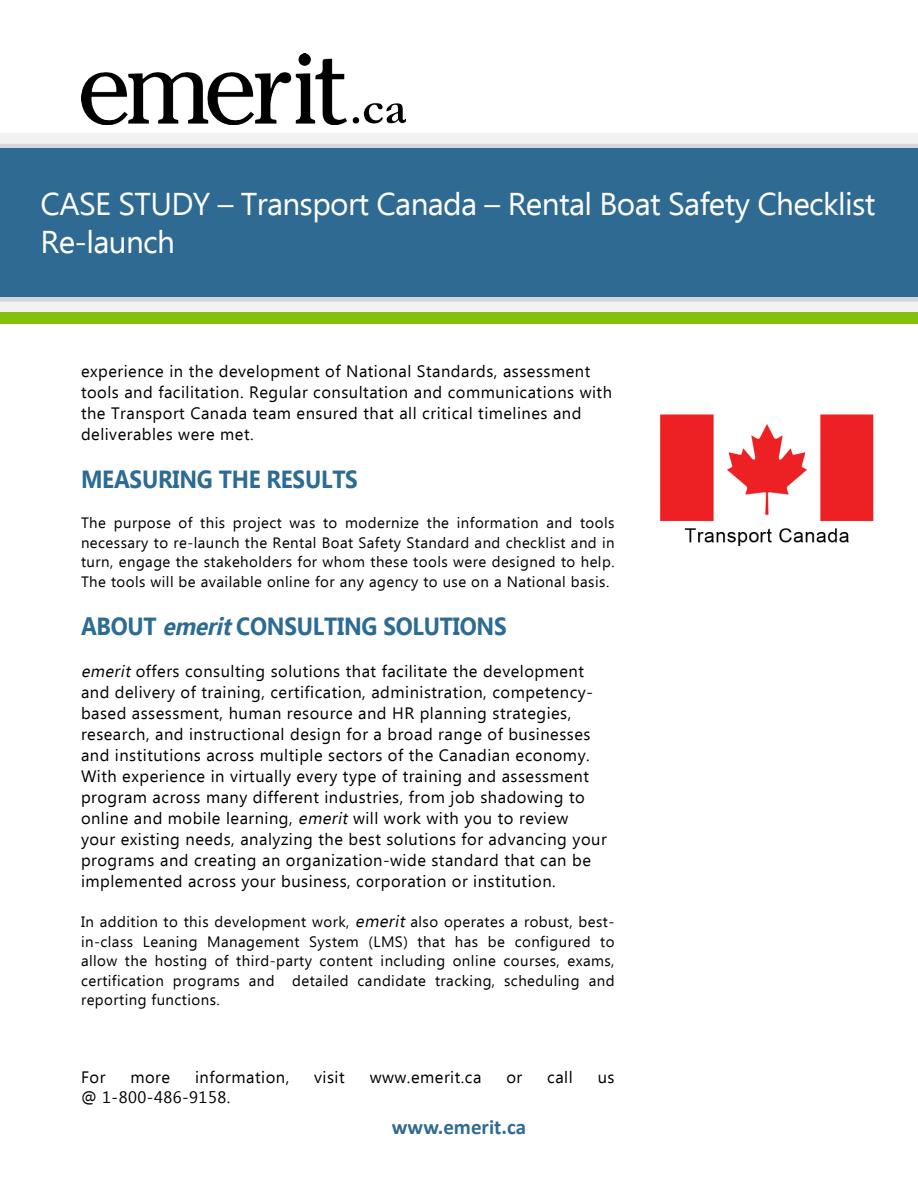
<style>
.page{position:relative;width:918px;height:1188px;background:#fff}
.page>*{position:absolute;margin:0;border:0;box-sizing:border-box;transform-origin:0 0}
.t1{font:31.5px/37.8px "Ebrima";letter-spacing:-.02em;color:#fff}
.t2{font:700 24.75px "Ebrima";letter-spacing:-.01em;color:#2c6b94;scale:.91 1}
.t3{font:700 21px "Calibri";color:#2f6a92}
.t4{font:16.5px/21px "Ebrima";letter-spacing:.03em;color:#000}
.t5{font:15px/19.5px "Ebrima";letter-spacing:.03em;color:#000;text-align:justify}
.s1{font-style:italic}
.s2{font-style:italic;font-size:16.5px}
</style>
<div class="page">
<img style="left:660px;top:414px;width:214px;height:132px">
<div style="left:0;top:297px;width:918px;height:27px;background:#85c00c"></div>
<svg style="left:0;top:133px;width:918px;height:15px;fill:#f2f2f2"></svg>
<svg style="left:0;top:297px;width:918px;height:15px;fill:#f2f2f2"></svg>
<div style="left:0;top:148px;width:918px;height:149px;background:#2f6a92"></div>
<img style="left:81px;top:54px;width:324px;height:70px">
<p class="t1" style="left:40px;top:187px;width:837px">CASE STUDY – Transport Canada – Rental Boat Safety Checklist<br>Re-launch</p>
<p class="t4" style="left:81px;top:361px;width:533px">experience in the development of National Standards, assessment tools and facilitation. Regular consultation and communications with the Transport Canada team ensured that all critical timelines and deliverables were met.</p>
<p class="t2" style="left:81px;top:460px;width:306px">MEASURING THE RESULTS</p>
<p class="t5" style="left:81px;top:514px;width:535px">The purpose of this project was to modernize the information and tools necessary to re-launch the Rental Boat Safety Standard and checklist and in turn, engage the stakeholders for whom these tools were designed to help.<br>The tools will be available online for any agency to use on a National basis.</p>
<p class="t2" style="left:81px;top:607px;width:469px">ABOUT <span class="s1">emerit</span>CONSULTING SOLUTIONS</p>
<p class="t4" style="left:81px;top:661px;width:527px"><span class="s1">emerit</span> offers consulting solutions that facilitate the development and delivery of training, certification, administration, competency&shy;based assessment, human resource and HR planning strategies, research, and instructional design for a broad range of businesses and institutions across multiple sectors of the Canadian economy.<br>With experience in virtually every type of training and assessment program across many different industries, from job shadowing to online and mobile learning, <span class="s1">emerit</span> will work with you to review your existing needs, analyzing the best solutions for advancing your programs and creating an organization-wide standard that can be implemented across your business, corporation or institution.</p>
<p class="t5" style="left:81px;top:913px;width:535px">In addition to this development work, <span class="s2">emerit</span> also operates a robust, best&shy;in-class Leaning Management System (LMS) that has be configured to allow the hosting of third-party content including online courses, exams, certification programs and detailed candidate tracking, scheduling and reporting functions.</p>
<p class="t4" style="left:81px;top:1068px;width:26px">For</p>
<p class="t4" style="left:130px;top:1068px;width:41px">more</p>
<p class="t4" style="left:195px;top:1068px;width:96px">information,</p>
<p class="t4" style="left:314px;top:1068px;width:32px">visit</p>
<p class="t4" style="left:370px;top:1068px;width:113px">www.emerit.ca</p>
<p class="t4" style="left:506px;top:1068px;width:17px">or</p>
<p class="t4" style="left:547px;top:1068px;width:27px">call</p>
<p class="t4" style="left:598px;top:1068px;width:18px">us</p>
<p class="t4" style="left:81px;top:1087px;width:151px">@ 1-800-486-9158.</p>
<p class="t3" style="left:392px;top:1114px;width:136px">www.emerit.ca</p>
</div>
